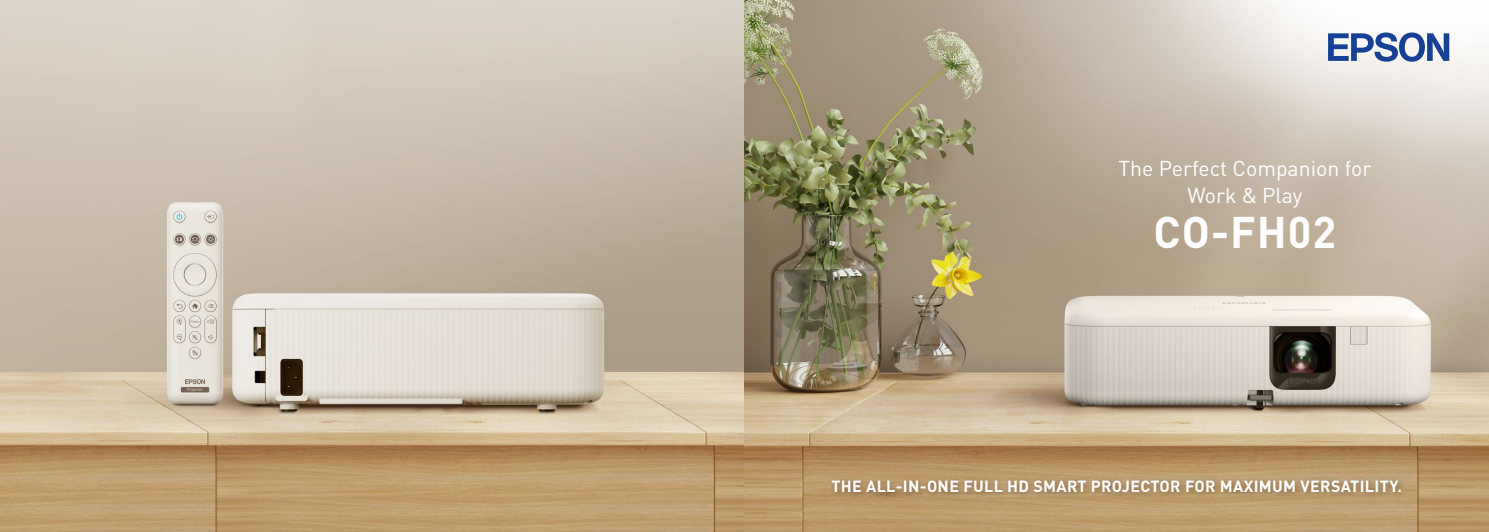
<style>
.page{position:relative;width:1489px;height:532px;background:#fff}
.page>*{position:absolute;margin:0;border:0;box-sizing:border-box;transform-origin:0 0}
.t1{font:700 43.75px "DINOT";letter-spacing:.02em;color:#fff}
.t2{font:21.25px/27.5px "DINOT";color:#fff;text-align:center}
.t3{font:700 16px "DINOT";letter-spacing:.02em;color:#fff}
</style>
<div class="page">
<img style="left:0;top:0;width:1488px;height:531px">
<div style="left:827px;top:475px;width:581px;height:25px;background:#000;opacity:.35"></div>
<svg style="left:1327px;top:32px;width:122px;height:30px"></svg>
<h2 class="t2" style="left:1118px;top:152px;width:254px">The Perfect Companion for<br>Work &amp; Play</h2>
<h1 class="t1" style="left:1153px;top:198px;width:184px">CO-FH02</h1>
<p class="t3" style="left:831px;top:473px;width:572px">THE ALL-IN-ONE FULL HD SMART PROJECTOR FOR MAXIMUM VERSATILITY.</p>
</div>
